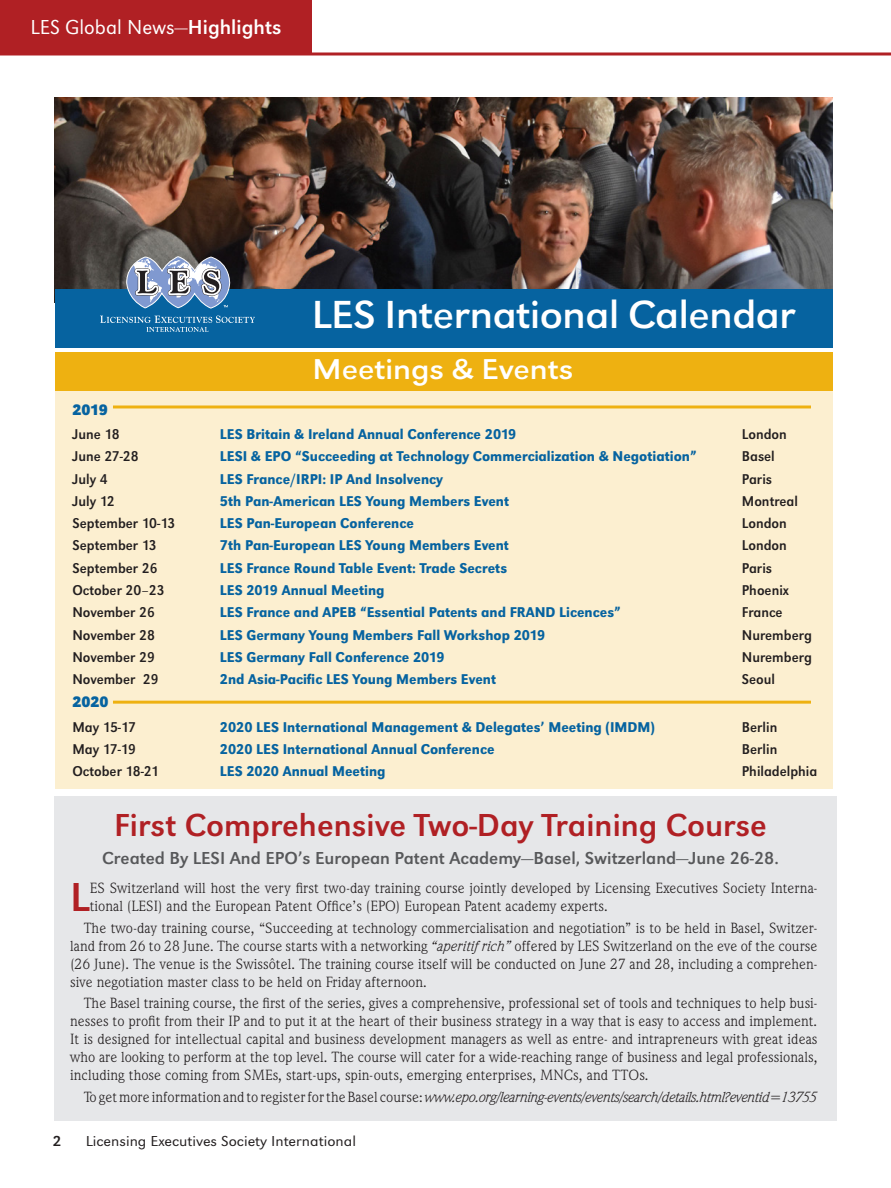
<style>
.page{position:relative;width:891px;height:1188px;background:#fff}
.page>*{position:absolute;margin:0;border:0;box-sizing:border-box;transform-origin:0 0}
.Drop_Cap{font:42px "URW Grotesk T";color:#b02024}
.t1{font:40.65px "URW Grotesk T Regu Extr Wide";letter-spacing:-.01em;color:#fff;scale:.95 1}
.Body_text{font:33px "URW Grotesk T";color:#b02024}
.t2{font:29.85px "URW Grotesk T Regu Extr Wide";color:#fff}
.t3{font:21px "URW Grotesk T Ligh";color:#fff}
.Body_text-2{font:18px "URW Grotesk T";color:#57585a}
.t4{font:15.75px "URW Grotesk T Bold Narr";color:#0663a0}
.Drop_Cap-2{font:15px/18px "Weidemann IT Cby BT";color:#231f20;text-align:justify}
.Drop_Cap-3{font:italic 15px "Weidemann IT Cby BT";letter-spacing:-.03em;color:#231f20}
.t5{font:15px "URW Grotesk T Ligh";color:#231f20;scale:1.08 1}
.t6{font:15px "URW Grotesk T";color:#231f20;scale:1.08 1}
.t7{font:14.7px "URW Grotesk T Medi Narr";color:#0663a0}
.t8{font:14.7px "URW Grotesk T Regu Narr";color:#231f20}
.s1{font-family:"URW Grotesk T"}
.s2{font-style:italic}
.s3{font-style:normal}
</style>
<div class="page">
<div style="left:55px;top:796px;width:782px;height:325px;background:#e6e7e9"></div>
<hr style="left:0;top:52px;width:891px;height:3px;background:#b02024">
<div style="left:0;top:0;width:312px;height:54px;background:#b02024"></div>
<div style="left:55px;top:356px;width:777px;height:432px;background:#fcefd0"></div>
<img style="left:55px;top:97px;width:777px;height:192px">
<div style="left:55px;top:289px;width:777px;height:58px;background:#0663a0"></div>
<svg style="left:100px;top:256px;width:155px;height:97px"></svg>
<div style="left:55px;top:353px;width:777px;height:38px;background:#eeb111"></div>
<hr style="left:113px;top:406px;width:698px;height:2px;background:#eeb111">
<hr style="left:113px;top:701px;width:698px;height:3px;background:#eeb111">
<p class="t3" style="left:31px;top:15px;width:252px">LES Global News—<span class="s1">Highlights</span></p>
<p class="t1" style="left:312px;top:292px;width:510px">LES International Calendar</p>
<p class="t2" style="left:313px;top:352px;width:262px">Meetings &amp; Events</p>
<p class="t4" style="left:72px;top:400px;width:37px">2019</p>
<p class="t8" style="left:72px;top:426px;width:49px">June 18</p>
<p class="t7" style="left:220px;top:426px;width:298px">LES Britain &amp; Ireland Annual Conference 2019</p>
<p class="t8" style="left:742px;top:426px;width:47px">London</p>
<p class="t8" style="left:72px;top:448px;width:68px">June 27-28</p>
<p class="t7" style="left:220px;top:448px;width:478px">LESI &amp; EPO “Succeeding at Technology Commercialization &amp; Negotiation”</p>
<p class="t8" style="left:742px;top:448px;width:34px">Basel</p>
<p class="t8" style="left:72px;top:470px;width:37px">July 4</p>
<p class="t7" style="left:220px;top:470px;width:225px">LES France/IRPI: IP And Insolvency</p>
<p class="t8" style="left:742px;top:470px;width:32px">Paris</p>
<p class="t8" style="left:72px;top:493px;width:44px">July 12</p>
<p class="t7" style="left:220px;top:493px;width:291px">5th Pan-American LES Young Members Event</p>
<p class="t8" style="left:742px;top:493px;width:58px">Montreal</p>
<p class="t8" style="left:72px;top:515px;width:104px">September 10-13</p>
<p class="t7" style="left:220px;top:515px;width:196px">LES Pan-European Conference</p>
<p class="t8" style="left:742px;top:515px;width:47px">London</p>
<p class="t8" style="left:72px;top:537px;width:86px">September 13</p>
<p class="t7" style="left:220px;top:537px;width:291px">7th Pan-European LES Young Members Event</p>
<p class="t8" style="left:742px;top:537px;width:47px">London</p>
<p class="t8" style="left:72px;top:559px;width:87px">September 26</p>
<p class="t7" style="left:220px;top:559px;width:289px">LES France Round Table Event: Trade Secrets</p>
<p class="t8" style="left:742px;top:559px;width:32px">Paris</p>
<p class="t8" style="left:72px;top:582px;width:94px">October 20–23</p>
<p class="t7" style="left:220px;top:582px;width:166px">LES 2019 Annual Meeting</p>
<p class="t8" style="left:742px;top:582px;width:49px">Phoenix</p>
<p class="t8" style="left:72px;top:604px;width:84px">November 26</p>
<p class="t7" style="left:220px;top:604px;width:402px">LES France and APEB “Essential Patents and FRAND Licences”</p>
<p class="t8" style="left:742px;top:604px;width:42px">France</p>
<p class="t8" style="left:72px;top:626px;width:84px">November 28</p>
<p class="t7" style="left:220px;top:626px;width:327px">LES Germany Young Members Fall Workshop 2019</p>
<p class="t8" style="left:742px;top:626px;width:72px">Nuremberg</p>
<p class="t8" style="left:72px;top:649px;width:84px">November 29</p>
<p class="t7" style="left:220px;top:649px;width:226px">LES Germany Fall Conference 2019</p>
<p class="t8" style="left:742px;top:649px;width:72px">Nuremberg</p>
<p class="t8" style="left:72px;top:671px;width:88px">November 29</p>
<p class="t7" style="left:220px;top:671px;width:278px">2nd Asia-Pacific LES Young Members Event</p>
<p class="t8" style="left:742px;top:671px;width:35px">Seoul</p>
<p class="t4" style="left:72px;top:693px;width:38px">2020</p>
<p class="t8" style="left:72px;top:718px;width:65px">May 15-17</p>
<p class="t7" style="left:220px;top:718px;width:436px">2020 LES International Management &amp; Delegates’ Meeting (IMDM)</p>
<p class="t8" style="left:742px;top:718px;width:37px">Berlin</p>
<p class="t8" style="left:72px;top:741px;width:65px">May 17-19</p>
<p class="t7" style="left:220px;top:741px;width:276px">2020 LES International Annual Conference</p>
<p class="t8" style="left:742px;top:741px;width:37px">Berlin</p>
<p class="t8" style="left:72px;top:763px;width:88px">October 18-21</p>
<p class="t7" style="left:220px;top:763px;width:167px">LES 2020 Annual Meeting</p>
<p class="t8" style="left:742px;top:763px;width:77px">Philadelphia</p>
<p class="Body_text" style="left:114px;top:806px;width:654px">First Comprehensive Two-Day Training Course</p>
<p class="Body_text-2" style="left:102px;top:848px;width:678px">Created By LESI And EPO’s European Patent Academy—Basel, Switzerland—June 26-28.</p>
<p class="Drop_Cap" style="left:70px;top:873px;width:21px">L</p>
<p class="Drop_Cap-2" style="left:90px;top:879px;width:729px">ES Switzerland will host the very first two-day training course jointly developed by Licensing Executives Society Interna&shy;tional (LESI) and the European Patent Office’s (EPO) European Patent academy experts.</p>
<p class="Drop_Cap-2" style="left:70px;top:918px;width:749px;text-indent:14px">The two-day training course, “Succeeding at technology commercialisation and negotiation” is to be held in Basel, Switzer&shy;land from 26 to 28 June. The course starts with a networking <span class="s2">“aperitif rich”</span> offered by LES Switzerland on the eve of the course (26 June). The venue is the Swissôtel. The training course itself will be conducted on June 27 and 28, including a comprehen&shy;sive negotiation master class to be held on Friday afternoon.</p>
<p class="Drop_Cap-2" style="left:70px;top:994px;width:749px;text-indent:14px">The Basel training course, the first of the series, gives a comprehensive, professional set of tools and techniques to help busi&shy;nesses to profit from their IP and to put it at the heart of their business strategy in a way that is easy to access and implement.<br>It is designed for intellectual capital and business development managers as well as entre- and intrapreneurs with great ideas who are looking to perform at the top level. The course will cater for a wide-reaching range of business and legal professionals, including those coming from SMEs, start-ups, spin-outs, emerging enterprises, MNCs, and TTOs.</p>
<p class="Drop_Cap-3" style="left:84px;top:1088px;width:735px"><span class="s3">To get more information and to register for the Basel course:</span> www.epo.org/learning-events/events/search/details.html?eventid=13755</p>
<p class="t6" style="left:53px;top:1132px;width:10px">2</p>
<p class="t5" style="left:86px;top:1132px;width:252px">Licensing Executives Society International</p>
</div>
